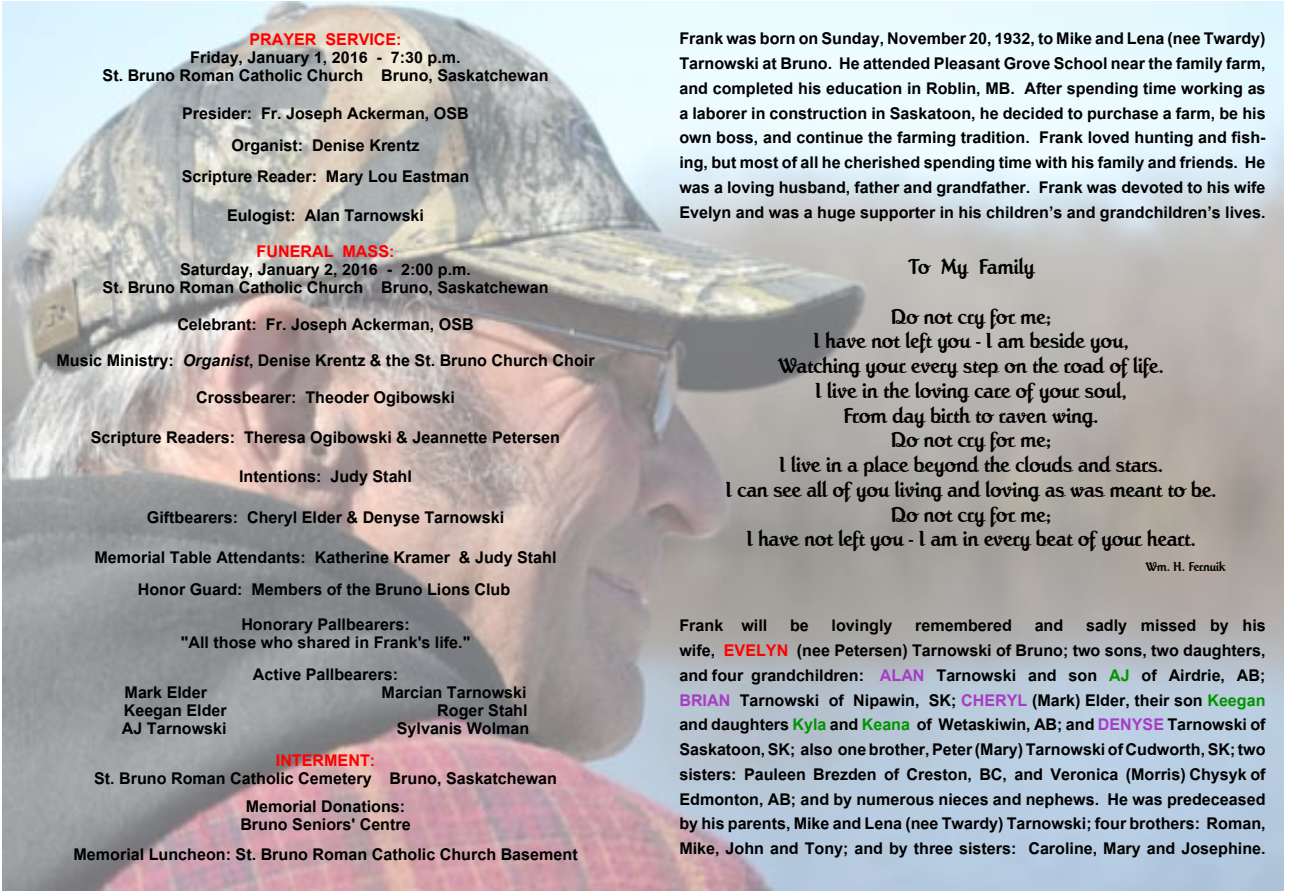
<style>
.page{position:relative;width:1296px;height:891px;background:#fff}
.page>*{position:absolute;margin:0;border:0;box-sizing:border-box;transform-origin:0 0}
.t1{font:700 22.5px/24.8px "Utsaah";color:#000;text-align:center}
.t2{font:22.5px/24.8px "Roman Scr D";color:#000;text-align:center}
.t3{font:700 22.5px "Utsaah";color:#f00}
.t4{font:13.5px "Roman Scr D";color:#000}
.s1{font-style:italic}
.s2{color:#f00}
.s3{color:#a63dc5}
.s4{color:#009500}
</style>
<div class="page">
<img style="left:3px;top:1px;width:1280px;height:890px">
<p class="t3" style="left:249px;top:28px;width:154px">PRAYER SERVICE:</p>
<p class="t1" style="left:103px;top:49px;width:447px;line-height:18px">Friday, January 1, 2016 - 7:30 p.m.<br>St. Bruno Roman Catholic Church Bruno, Saskatchewan</p>
<p class="t1" style="left:182px;top:102px;width:288px">Presider: Fr. Joseph Ackerman, OSB</p>
<p class="t1" style="left:232px;top:134px;width:190px">Organist: Denise Krentz</p>
<p class="t1" style="left:182px;top:159px;width:289px;line-height:38px">Scripture Reader: Mary Lou Eastman<br>Eulogist: Alan Tarnowski</p>
<p class="t3" style="left:257px;top:240px;width:139px">FUNERAL MASS:</p>
<p class="t1" style="left:103px;top:262px;width:447px;line-height:18px">Saturday, January 2, 2016 - 2:00 p.m.<br>St. Bruno Roman Catholic Church Bruno, Saskatchewan</p>
<p class="t1" style="left:177px;top:313px;width:298px">Celebrant: Fr. Joseph Ackerman, OSB</p>
<p class="t1" style="left:57px;top:349px;width:540px">Music Ministry: <span class="s1">Organist</span>, Denise Krentz &amp; the St. Bruno Church Choir</p>
<p class="t1" style="left:196px;top:386px;width:260px">Crossbearer: Theoder Ogibowski</p>
<p class="t1" style="left:91px;top:426px;width:471px">Scripture Readers: Theresa Ogibowski &amp; Jeannette Petersen</p>
<p class="t1" style="left:239px;top:466px;width:174px">Intentions: Judy Stahl</p>
<p class="t1" style="left:147px;top:506px;width:359px">Giftbearers: Cheryl Elder &amp; Denyse Tarnowski</p>
<p class="t1" style="left:95px;top:546px;width:464px">Memorial Table Attendants: Katherine Kramer &amp; Judy Stahl</p>
<p class="t1" style="left:138px;top:578px;width:374px">Honor Guard: Members of the Bruno Lions Club</p>
<p class="t1" style="left:181px;top:616px;width:291px;line-height:18px">Honorary Pallbearers:<br>"All those who shared in Frank's life."</p>
<p class="t1" style="left:253px;top:663px;width:147px">Active Pallbearers:</p>
<p class="t1" style="left:125px;top:681px;width:84px">Mark Elder</p>
<p class="t1" style="left:382px;top:681px;width:147px">Marcian Tarnowski</p>
<p class="t1" style="left:124px;top:699px;width:105px">Keegan Elder</p>
<p class="t1" style="left:437px;top:699px;width:92px">Roger Stahl</p>
<p class="t1" style="left:122px;top:717px;width:106px">AJ Tarnowski</p>
<p class="t1" style="left:397px;top:717px;width:134px">Sylvanis Wolman</p>
<p class="t3" style="left:276px;top:749px;width:101px">INTERMENT:</p>
<p class="t1" style="left:94px;top:765px;width:464px;line-height:27.9px">St. Bruno Roman Catholic Cemetery Bruno, Saskatchewan<br>Memorial Donations:</p>
<p class="t1" style="left:240px;top:813px;width:172px">Bruno Seniors' Centre</p>
<p class="t1" style="left:74px;top:843px;width:506px">Memorial Luncheon: St. Bruno Roman Catholic Church Basement</p>
<p class="t1" style="left:679px;top:28px;width:588px;text-align:justify">Frank was born on Sunday, November 20, 1932, to Mike and Lena (nee Twardy)<br>Tarnowski at Bruno. He attended Pleasant Grove School near the family farm, and completed his education in Roblin, MB. After spending time working as a laborer in construction in Saskatoon, he decided to purchase a farm, be his own boss, and continue the farming tradition. Frank loved hunting and fish&shy;ing, but most of all he cherished spending time with his family and friends. He was a loving husband, father and grandfather. Frank was devoted to his wife Evelyn and was a huge supporter in his children’s and grandchildren’s lives.</p>
<p class="t2" style="left:908px;top:255px;width:127px">To My Family</p>
<p class="t2" style="left:726px;top:304px;width:493px">Do not cry for me;<br>I have not left you - I am beside you,<br>Watching your every step on the road of life.<br>I live in the loving care of your soul,<br>From day birth to raven wing.<br>Do not cry for me;<br>I live in a place beyond the clouds and stars.<br>I can see all of you living and loving as was meant to be.<br>Do not cry for me;<br>I have not left you - I am in every beat of your heart.</p>
<p class="t4" style="left:1146px;top:559px;width:81px">Wm. H. Fernuik</p>
<p class="t1" style="left:679px;top:614px;width:588px;text-align:justify">Frank will be lovingly remembered and sadly missed by his wife, <span class="s2">EVELYN</span> (nee Petersen) Tarnowski of Bruno; two sons, two daughters, and four grandchildren: <span class="s3">ALAN</span> Tarnowski and son <span class="s4">AJ</span> of Airdrie, AB; <span class="s3">BRIAN</span> Tarnowski of Nipawin, SK; <span class="s3">CHERYL</span> (Mark) Elder, their son <span class="s4">Keegan </span>and daughters <span class="s4">Kyla</span> and <span class="s4">Keana</span> of Wetaskiwin, AB; and <span class="s3">DENYSE</span> Tarnowski of Saskatoon, SK; also one brother, Peter (Mary) Tarnowski of Cudworth, SK; two sisters: Pauleen Brezden of Creston, BC, and Veronica (Morris) Chysyk of Edmonton, AB; and by numerous nieces and nephews. He was predeceased by his parents, Mike and Lena (nee Twardy) Tarnowski; four brothers: Roman, Mike, John and Tony; and by three sisters: Caroline, Mary and Josephine.</p>
</div>
